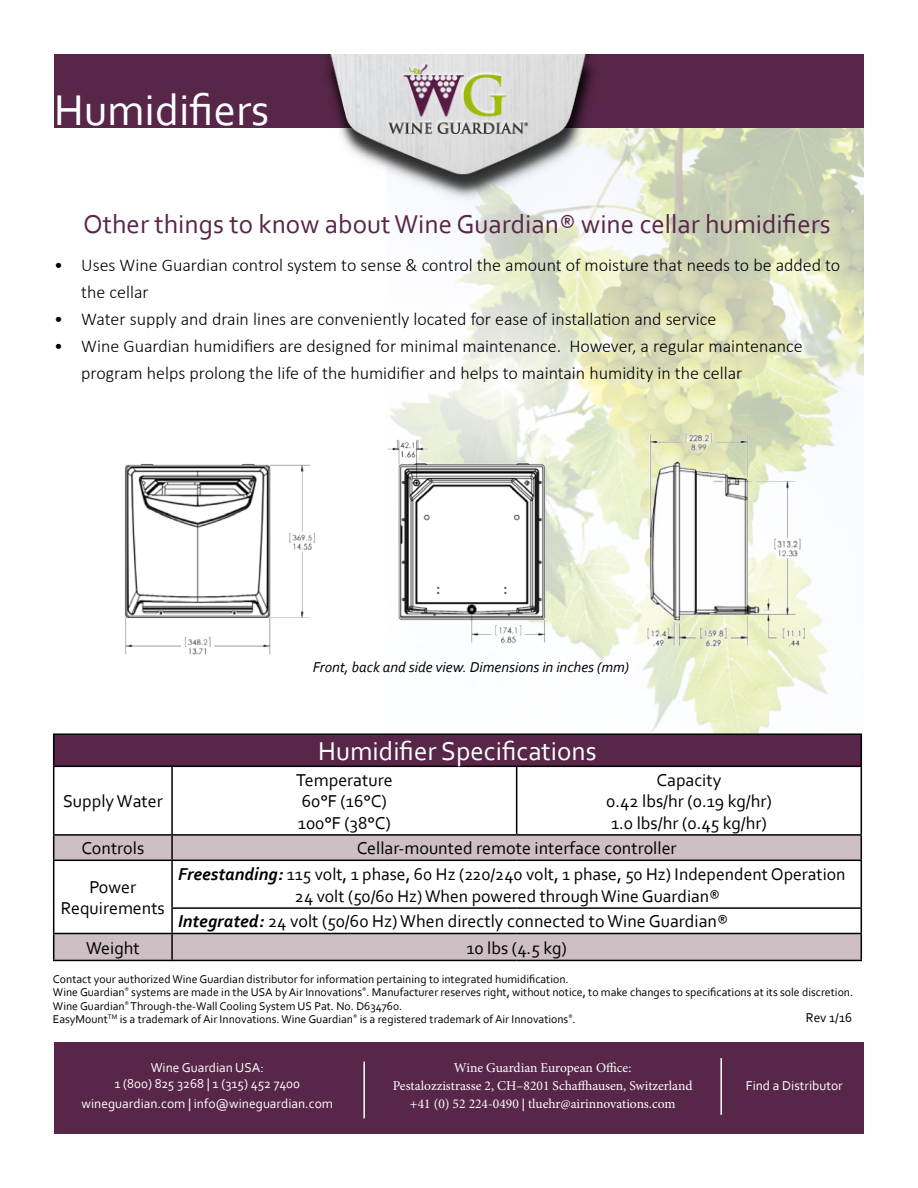
<style>
.page{position:relative;width:918px;height:1188px;background:#fff}
.page>*{position:absolute;margin:0;border:0;box-sizing:border-box;transform-origin:0 0}
.t1{font:45px "Corbel";color:#fff}
.t2{font:27px "Corbel";color:#582648}
.t3{font:27px "Corbel";color:#fff}
.t4{font:300 18px/27px "Calibri";color:#000}
.t5{font:18px/21.6px "Corbel";color:#000;text-align:center}
.t6{font:17.7px/21.3px "Corbel";color:#000;text-align:center}
.t7{font:italic 15px "Corbel";color:#000}
.t8{font:13.5px/18px "Minion Pro";color:#fff;text-align:center}
.t9{font:13.5px/16.2px "Corbel";color:#fff;text-align:center}
.t10{font:13.5px "Corbel";color:#000}
.t11{font:11.7px/13.5px "Corbel";color:#000}
.s1{font-weight:700;font-style:italic;font-size:18px}
.s2{font-weight:700;font-style:italic}
.s3{font-family:"Corbel"}
</style>
<div class="page">
<img style="left:387px;top:128px;width:477px;height:630px">
<div style="left:54px;top:54px;width:810px;height:74px;background:#582648"></div>
<div style="left:320px;top:60px;width:284px;height:145px;background:#000;opacity:.75"></div>
<img style="left:320px;top:54px;width:278px;height:131px">
<img style="left:125px;top:464px;width:190px;height:191px">
<img style="left:388px;top:437px;width:179px;height:207px">
<img style="left:632px;top:428px;width:179px;height:220px">
<div style="left:54px;top:734px;width:807px;height:32px;background:#582648"></div>
<svg style="left:54px;top:836px;width:807px;height:124px"></svg>
<hr style="left:53px;top:734px;width:119px;height:1px;background:#000">
<hr style="left:53px;top:735px;width:1px;height:31px;background:#000">
<hr style="left:172px;top:734px;width:345px;height:1px;background:#000">
<hr style="left:517px;top:734px;width:345px;height:1px;background:#000">
<hr style="left:861px;top:735px;width:1px;height:31px;background:#000">
<hr style="left:53px;top:766px;width:119px;height:1px;background:#000">
<hr style="left:53px;top:767px;width:1px;height:67px;background:#000">
<hr style="left:172px;top:766px;width:345px;height:1px;background:#000">
<hr style="left:171px;top:767px;width:2px;height:67px;background:#000">
<hr style="left:517px;top:766px;width:345px;height:1px;background:#000">
<hr style="left:516px;top:767px;width:1px;height:67px;background:#000">
<hr style="left:861px;top:767px;width:1px;height:67px;background:#000">
<hr style="left:53px;top:834px;width:119px;height:2px;background:#000">
<svg style="left:53px;top:836px;width:1px;height:24px"></svg>
<hr style="left:172px;top:834px;width:345px;height:2px;background:#000">
<hr style="left:171px;top:836px;width:2px;height:24px;background:#000">
<hr style="left:517px;top:834px;width:345px;height:2px;background:#000">
<svg style="left:861px;top:836px;width:1px;height:24px"></svg>
<hr style="left:53px;top:860px;width:119px;height:1px;background:#000">
<hr style="left:53px;top:861px;width:1px;height:47px;background:#000">
<hr style="left:172px;top:860px;width:345px;height:1px;background:#000">
<hr style="left:171px;top:861px;width:2px;height:46px;background:#000">
<hr style="left:517px;top:860px;width:345px;height:1px;background:#000">
<hr style="left:861px;top:861px;width:1px;height:46px;background:#000">
<hr style="left:171px;top:907px;width:346px;height:2px;background:#000">
<hr style="left:171px;top:909px;width:2px;height:24px;background:#000">
<hr style="left:517px;top:907px;width:345px;height:2px;background:#000">
<hr style="left:53px;top:933px;width:119px;height:1px;background:#000">
<svg style="left:53px;top:908px;width:1px;height:52px"></svg>
<hr style="left:172px;top:933px;width:345px;height:1px;background:#000">
<hr style="left:171px;top:934px;width:2px;height:26px;background:#000">
<hr style="left:517px;top:933px;width:345px;height:1px;background:#000">
<svg style="left:861px;top:909px;width:1px;height:51px"></svg>
<hr style="left:53px;top:960px;width:119px;height:1px;background:#000">
<hr style="left:172px;top:960px;width:345px;height:1px;background:#000">
<hr style="left:517px;top:960px;width:345px;height:1px;background:#000">
<div style="left:54px;top:1042px;width:810px;height:92px;background:#582648"></div>
<hr style="left:720px;top:1058px;width:2px;height:57px;background:#fff">
<hr style="left:363px;top:1062px;width:2px;height:56px;background:#fff">
<h1 class="t1" style="left:54px;top:82px;width:217px">Humidifiers</h1>
<h2 class="t2" style="left:83px;top:207px;width:749px">Other things to know about Wine Guardian® wine cellar humidifiers</h2>
<h3 class="t4" style="left:81px;top:251px;width:761px;text-indent:-27px">• Uses Wine Guardian control system to sense &amp; control the amount of moisture that needs to be added to the cellar</h3>
<h3 class="t4" style="left:54px;top:305px;width:664px">• Water supply and drain lines are conveniently located for ease of installation and service</h3>
<h3 class="t4" style="left:81px;top:332px;width:723px;text-indent:-27px">• Wine Guardian humidifiers are designed for minimal maintenance. However, a regular maintenance program helps prolong the life of the humidifier and helps to maintain humidity in the cellar</h3>
<p class="t7" style="left:313px;top:658px;width:318px">Front, back and side view. Dimensions in inches (mm)</p>
<h3 class="t5" style="left:63px;top:790px;width:101px">Supply Water</h3>
<h2 class="t3" style="left:318px;top:735px;width:280px">Humidifier Specifications</h2>
<h3 class="t5" style="left:296px;top:768px;width:98px;text-align:left">Temperature<br>60°F (16°C)<br>100°F (38°C)</h3>
<h3 class="t5" style="left:606px;top:768px;width:167px">Capacity<br>0.42 lbs/hr (0.19 kg/hr)<br>1.0 lbs/hr (0.45 kg/hr)</h3>
<h3 class="t5" style="left:81px;top:837px;width:64px">Controls</h3>
<h3 class="t5" style="left:357px;top:837px;width:321px">Cellar-mounted remote interface controller</h3>
<h3 class="t5" style="left:61px;top:876px;width:106px">Power<br>Requirements</h3>
<h3 class="t6" style="left:178px;top:863px;width:669px"><span class="s1">Freestanding:</span> 115 volt, 1 phase, 60 Hz (220/240 volt, 1 phase, 50 Hz) Independent Operation<br>24 volt (50/60 Hz) When powered through Wine Guardian®</h3>
<h3 class="t5" style="left:178px;top:910px;width:552px"><span class="s2">Integrated:</span> 24 volt (50/60 Hz) When directly connected to Wine Guardian®</h3>
<h3 class="t5" style="left:86px;top:936px;width:55px">Weight</h3>
<h3 class="t5" style="left:466px;top:936px;width:102px">10 lbs (4.5 kg)</h3>
<p class="t11" style="left:53px;top:972px;width:802px">Contact your authorized Wine Guardian distributor for information pertaining to integrated humidification.<br>Wine Guardian<sup>®</sup> systems are made in the USA by Air Innovations<sup>®</sup>. Manufacturer reserves right, without notice, to make changes to specifications at its sole discretion.<br>Wine Guardian<sup>®</sup> Through-the-Wall Cooling System US Pat. No. D634760.<br>EasyMount<sup>TM</sup> is a trademark of Air Innovations. Wine Guardian<sup>®</sup> is a registered trademark of Air Innovations<sup>®</sup>.</p>
<p class="t10" style="left:806px;top:1009px;width:48px">Rev 1/16</p>
<p class="t9" style="left:114px;top:1059px;width:187px">Wine Guardian USA:<br>1 (800) 825 3268 | 1 (315) 452 7400</p>
<p class="t9" style="left:82px;top:1095px;width:253px">wineguardian.com | info@wineguardian.com</p>
<p class="t8" style="left:393px;top:1058px;width:301px">Wine Guardian European Office:<br>Pestalozzistrasse 2, CH–8201 Schaffhausen, Switzerland +41 (0) 52 224-0490 <span class="s3">|</span> tluehr@airinnovations.com</p>
<p class="t9" style="left:746px;top:1078px;width:98px">Find a Distributor</p>
</div>
